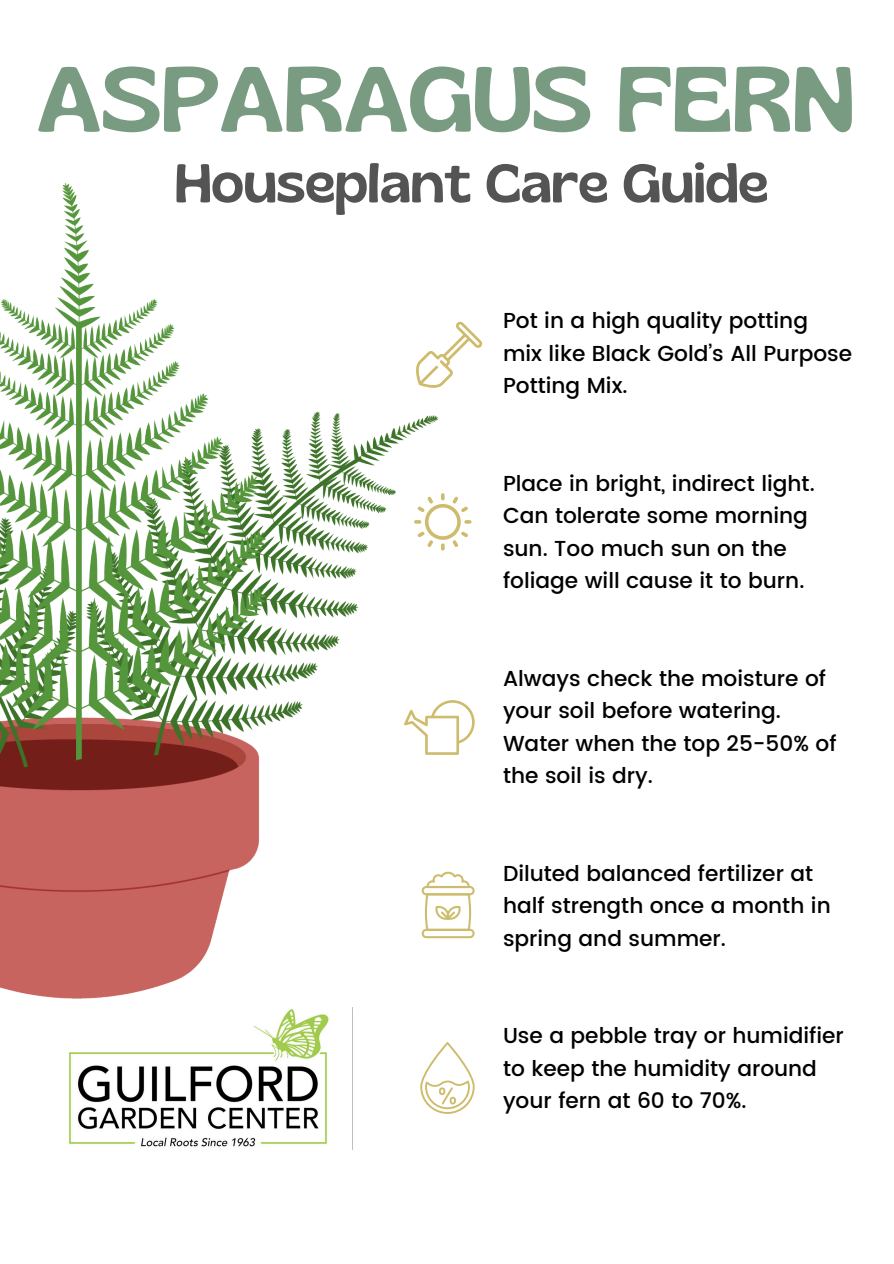
<style>
.page{position:relative;width:894px;height:1264px;background:#fff}
.page>*{position:absolute;margin:0;border:0;box-sizing:border-box;transform-origin:0 0}
.t1{font:91.8px "Gliker";color:#799b81}
.t2{font:54.15px "Gliker";color:#545454}
.t3{font:500 21.6px/32.5px "Poppins";color:#000}
</style>
<div class="page">
<svg style="left:438px;top:493px;width:33px;height:57px"></svg>
<svg style="left:438px;top:700px;width:36px;height:54px"></svg>
<svg style="left:438px;top:871px;width:36px;height:67px"></svg>
<svg style="left:438px;top:322px;width:44px;height:66px"></svg>
<img style="left:69px;top:1009px;width:260px;height:138px">
<svg style="left:420px;top:1042px;width:54px;height:71px"></svg>
<img style="left:0;top:183px;width:438px;height:815px">
<h1 class="t1" style="left:37px;top:43px;width:818px">ASPARAGUS FERN</h1>
<h2 class="t2" style="left:175px;top:150px;width:594px">Houseplant Care Guide</h2>
<p class="t3" style="left:503px;top:304px;width:350px">Pot in a high quality potting mix like Black Gold’s All Purpose<br>Potting Mix.</p>
<p class="t3" style="left:503px;top:467px;width:313px">Place in bright, indirect light.<br>Can tolerate some morning sun. Too much sun on the foliage will cause it to burn.</p>
<p class="t3" style="left:503px;top:662px;width:335px">Always check the moisture of your soil before watering.<br>Water when the top 25-50% of the soil is dry.</p>
<p class="t3" style="left:503px;top:856px;width:329px">Diluted balanced fertilizer at half strength once a month in spring and summer.</p>
<p class="t3" style="left:503px;top:1019px;width:342px">Use a pebble tray or humidifier to keep the humidity around your fern at 60 to 70%.</p>
</div>
